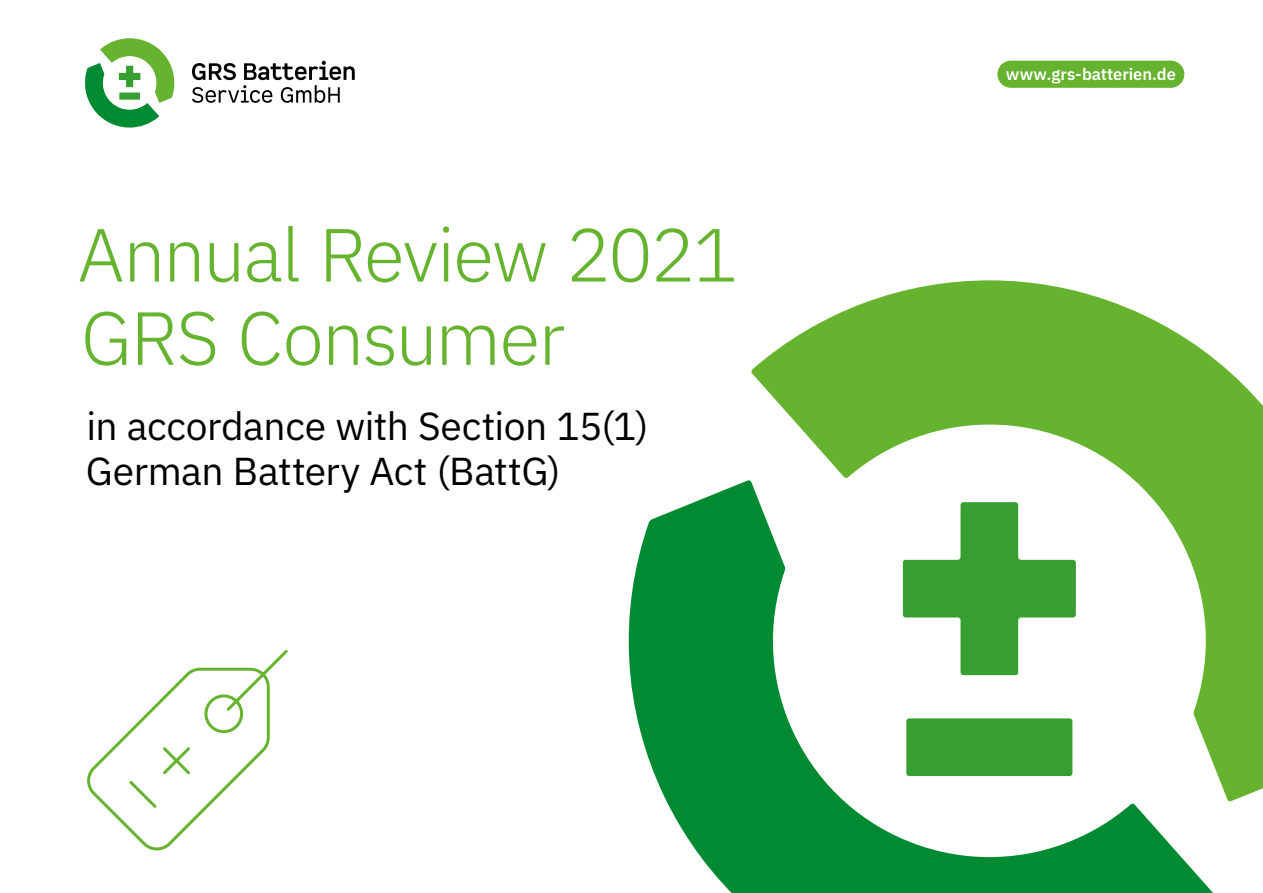
<style>
.page{position:relative;width:1263px;height:893px;background:#fff}
.page>*{position:absolute;margin:0;border:0;box-sizing:border-box;transform-origin:0 0}
.t1{font:300 75px/83.2px "IBM Plex Sans";letter-spacing:-.025em;color:#65b32e}
.t2{font:39px/44.8px "IBM Plex Sans";letter-spacing:-.01em;color:#000}
.t3{font:600 16.5px "IBM Plex Sans";letter-spacing:-.005em;color:#fff}
</style>
<div class="page">
<div style="left:997px;top:61px;width:187px;height:27px;background:#65b32e;border-radius:14px"></div>
<svg style="left:87px;top:649px;width:201px;height:202px"></svg>
<svg style="left:629px;top:480px;width:584px;height:413px;fill:#008b32"></svg>
<svg style="left:751px;top:280px;width:512px;height:521px"></svg>
<svg style="left:903px;top:502px;width:173px;height:274px;fill:#379e31"></svg>
<svg style="left:85px;top:38px;width:90px;height:90px"></svg>
<svg style="left:192px;top:61px;width:163px;height:42px"></svg>
<h1 class="t1" style="left:78px;top:207px;width:662px">Annual Review 2021<br>GRS Consumer</h1>
<p class="t2" style="left:86px;top:401px;width:564px">in accordance with Section 15(1)<br>German Battery Act (BattG)</p>
<p class="t3" style="left:1006px;top:61px;width:171px">www.grs-batterien.de</p>
</div>
